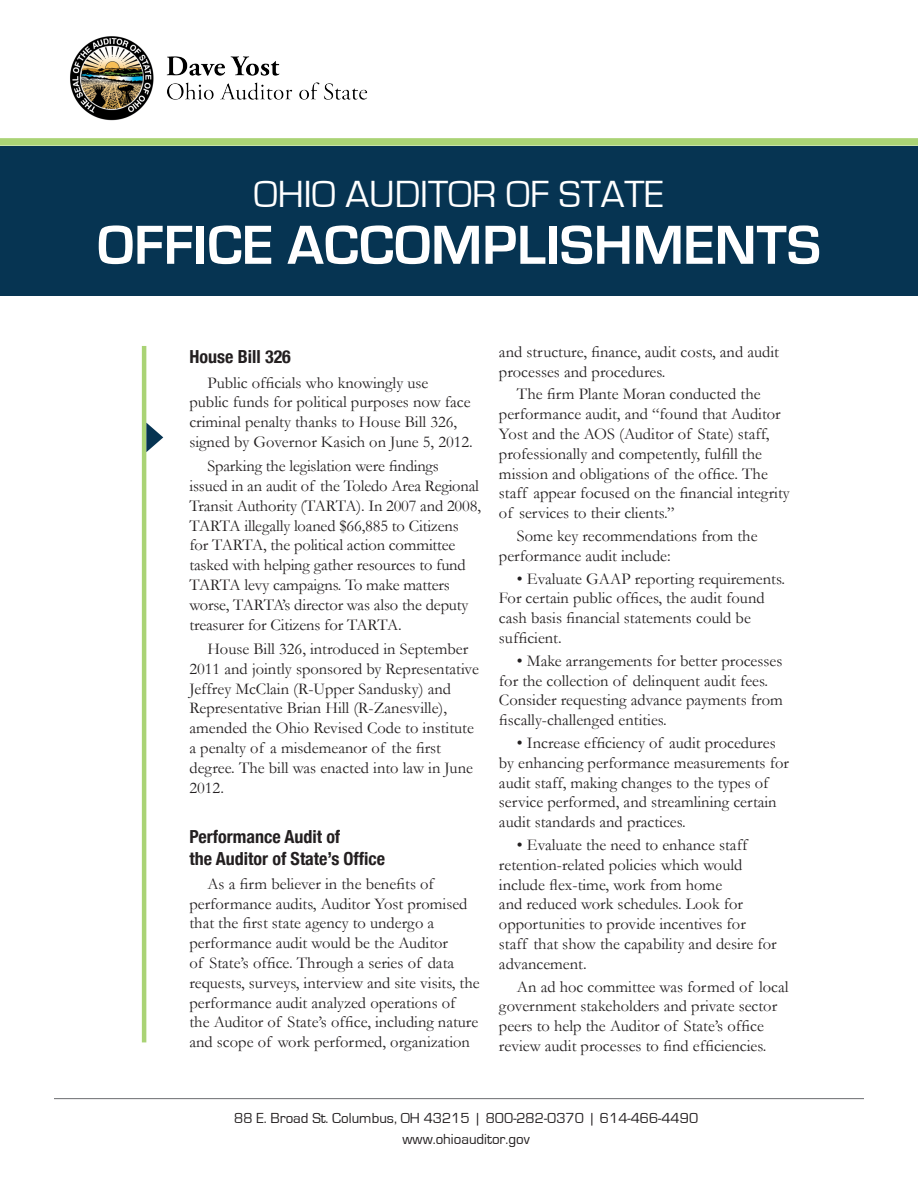
<style>
.page{position:relative;width:918px;height:1188px;background:#fff}
.page>*{position:absolute;margin:0;border:0;box-sizing:border-box;transform-origin:0 0}
.t1{font:700 57px "Eurostile";color:#fff}
.t2{font:39px "Eurostile";color:#fff}
.t3{font:700 condensed 18px/21.6px "Helvetica Neue";color:#231f20}
.t4{font:16.5px/19.8px "Garamond";color:#231f20}
.t5{font:15px "Eurostile";color:#231f20}
</style>
<div class="page">
<hr style="left:54px;top:1098px;width:810px;height:1px;background:#6c6d70">
<div style="left:0;top:138px;width:918px;height:8px;background:#aad375"></div>
<img style="left:70px;top:36px;width:298px;height:85px">
<div style="left:0;top:146px;width:918px;height:149px;background:#063452"></div>
<hr style="left:142px;top:346px;width:4px;height:696px;background:#aad375">
<svg style="left:146px;top:423px;width:17px;height:29px"></svg>
<p class="t2" style="left:254px;top:173px;width:412px">OHIO AUDITOR OF STATE</p>
<p class="t1" style="left:97px;top:214px;width:725px">OFFICE ACCOMPLISHMENTS</p>
<p class="t3" style="left:189px;top:345px;width:103px">House Bill 326</p>
<p class="t4" style="left:189px;top:372px;width:285px;text-indent:18px">Public officials who knowingly use<br>public funds for political purposes now face criminal penalty thanks to House Bill 326, signed by Governor Kasich on June 5, 2012.</p>
<p class="t4" style="left:189px;top:456px;width:293px;text-indent:18px">Sparking the legislation were findings issued in an audit of the Toledo Area Regional Transit Authority (TARTA). In 2007 and 2008, TARTA illegally loaned $66,885 to Citizens for TARTA, the political action committee tasked with helping gather resources to fund TARTA levy campaigns. To make matters worse, TARTA’s director was also the deputy treasurer for Citizens for TARTA.</p>
<p class="t4" style="left:189px;top:639px;width:291px;text-indent:18px">House Bill 326, introduced in September 2011 and jointly sponsored by Representative Jeffrey McClain (R-Upper Sandusky) and Representative Brian Hill (R-Zanesville), amended the Ohio Revised Code to institute a penalty of a misdemeanor of the first degree. The bill was enacted into law in June 2012.</p>
<p class="t3" style="left:189px;top:825px;width:197px">Performance Audit of<br>the Auditor of State’s Office</p>
<p class="t4" style="left:189px;top:874px;width:292px;text-indent:18px">As a firm believer in the benefits of performance audits, Auditor Yost promised that the first state agency to undergo a performance audit would be the Auditor<br>of State’s office. Through a series of data requests, surveys, interview and site visits, the performance audit analyzed operations of the Auditor of State’s office, including nature and scope of work performed, organization</p>
<p class="t4" style="left:499px;top:341px;width:282px">and structure, finance, audit costs, and audit processes and procedures.</p>
<p class="t4" style="left:499px;top:384px;width:292px;text-indent:18px">The firm Plante Moran conducted the performance audit, and “found that Auditor Yost and the AOS (Auditor of State) staff, professionally and competently, fulfill the mission and obligations of the office. The staff appear focused on the financial integrity of services to their clients.”</p>
<p class="t4" style="left:499px;top:526px;width:260px;text-indent:18px">Some key recommendations from the performance audit include:</p>
<p class="t4" style="left:499px;top:568px;width:288px;text-indent:18px">• Evaluate GAAP reporting requirements.<br>For certain public offices, the audit found cash basis financial statements could be sufficient.</p>
<p class="t4" style="left:499px;top:650px;width:285px;text-indent:18px">• Make arrangements for better processes for the collection of delinquent audit fees.<br>Consider requesting advance payments from fiscally-challenged entities.</p>
<p class="t4" style="left:499px;top:733px;width:291px;text-indent:18px">• Increase efficiency of audit procedures by enhancing performance measurements for audit staff, making changes to the types of service performed, and streamlining certain audit standards and practices.</p>
<p class="t4" style="left:499px;top:835px;width:279px;text-indent:18px">• Evaluate the need to enhance staff retention-related policies which would include flex-time, work from home<br>and reduced work schedules. Look for opportunities to provide incentives for staff that show the capability and desire for advancement.</p>
<p class="t4" style="left:499px;top:976px;width:291px;text-indent:18px">An ad hoc committee was formed of local government stakeholders and private sector peers to help the Auditor of State’s office review audit processes to find efficiencies.</p>
<p class="t5" style="left:234px;top:1110px;width:466px">88 E. Broad St. Columbus, OH 43215 | 800-282-0370 | 614-466-4490</p>
<p class="t5" style="left:403px;top:1131px;width:129px">www.ohioauditor.gov</p>
</div>
